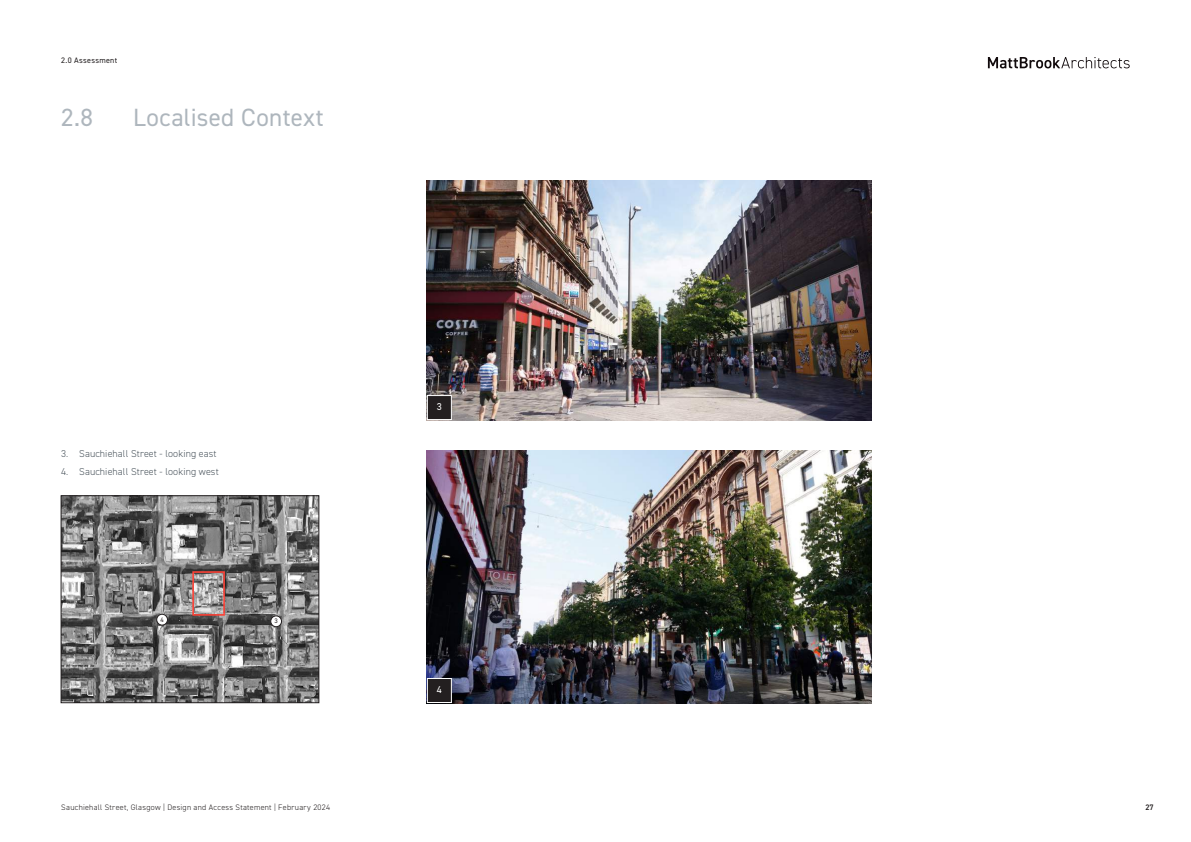
<style>
.page{position:relative;width:1191px;height:842px;background:#fff}
.page>*{position:absolute;margin:0;border:0;box-sizing:border-box;transform-origin:0 0}
.t1{font:25px "DIN2014";letter-spacing:.015em;color:#aeb6bd}
.t2{font:300 10px "DIN2014";letter-spacing:.01em;color:#4d575f}
.t3{font:10px "DIN2014";color:#fff}
.t4{font:300 8px "DIN2014";letter-spacing:.035em;color:#231f20}
.t5{font:8px "DIN2014";letter-spacing:.035em;color:#231f20}
.t6{font:600 8px "DIN2014";color:#231f20}
.t7{font:6.6px "DIN2014";color:#231f20}
</style>
<div class="page">
<img style="left:427px;top:450px;width:444px;height:253px">
<img style="left:63px;top:497px;width:254px;height:204px">
<div style="left:61px;top:495px;width:258px;height:208px;border:1px solid #231f20"></div>
<div style="left:157px;top:614px;width:10px;height:11px;background:#fff;border-radius:50%"></div>
<div style="left:156px;top:614px;width:12px;height:11px;border:1px solid #231f20;border-radius:50%"></div>
<div style="left:271px;top:616px;width:10px;height:11px;background:#fff;border-radius:50%"></div>
<div style="left:270px;top:616px;width:12px;height:11px;border:1px solid #231f20;border-radius:50%"></div>
<div style="left:192px;top:571px;width:33px;height:45px;border:2px solid #ff4338"></div>
<img style="left:427px;top:180px;width:444px;height:240px">
<div style="left:427px;top:396px;width:24px;height:24px;background:#231f20"></div>
<div style="left:427px;top:395px;width:25px;height:25px;border:1px solid #fff"></div>
<div style="left:427px;top:678px;width:24px;height:24px;background:#231f20"></div>
<div style="left:427px;top:678px;width:25px;height:25px;border:1px solid #fff"></div>
<svg style="left:988px;top:57px;width:141px;height:11px"></svg>
<p class="t5" style="left:61px;top:55px;width:57px">2.0 Assessment</p>
<h1 class="t1" style="left:61px;top:102px;width:33px">2.8</h1>
<h1 class="t1" style="left:133px;top:102px;width:192px">Localised Context</h1>
<p class="t2" style="left:61px;top:448px;width:157px">3. Sauchiehall Street - looking east</p>
<p class="t2" style="left:61px;top:466px;width:159px">4. Sauchiehall Street - looking west</p>
<p class="t7" style="left:160px;top:615px;width:5px">4</p>
<p class="t7" style="left:274px;top:617px;width:5px">3</p>
<p class="t3" style="left:437px;top:401px;width:6px">3</p>
<p class="t3" style="left:437px;top:684px;width:6px">4</p>
<p class="t4" style="left:61px;top:802px;width:270px">Sauchiehall Street, Glasgow | Design and Access Statement | February 2024</p>
<p class="t6" style="left:1145px;top:802px;width:10px">27</p>
</div>
